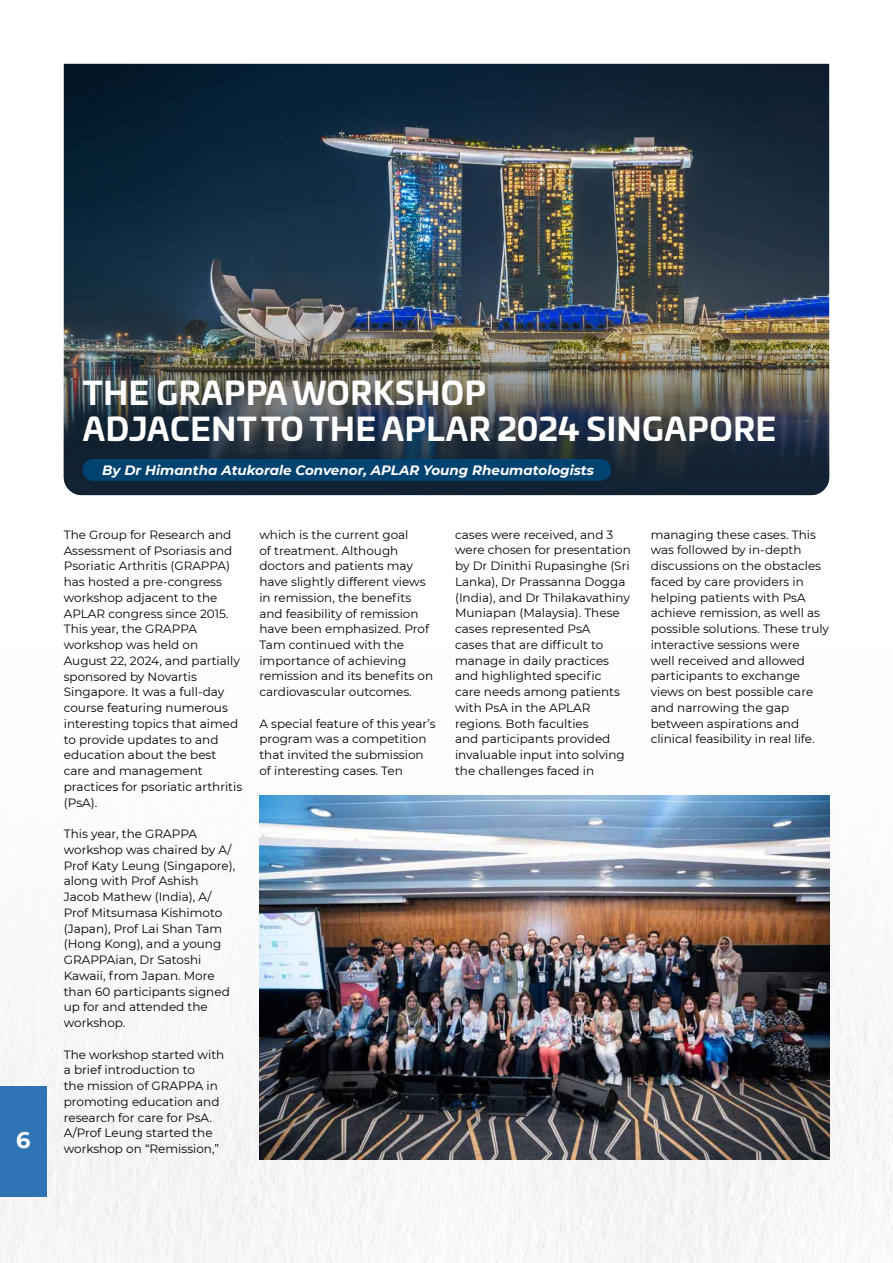
<style>
.page{position:relative;width:893px;height:1263px;background:#fff}
.page>*{position:absolute;margin:0;border:0;box-sizing:border-box;transform-origin:0 0}
.t1{font:700 31.5px/36px "Univia Pro";letter-spacing:.02em;color:#fff}
.t2{font:700 22.5px "Montserrat";color:#fff}
.t3{font:italic 700 13.5px "Montserrat";color:#fff}
.t4{font:12px/15.8px "Montserrat";color:#000}
</style>
<div class="page">
<img style="left:64px;top:64px;width:765px;height:228px">
<img style="left:64px;top:292px;width:765px;height:203px">
<img style="left:0;top:795px;width:893px;height:468px">
<div style="left:82px;top:459px;width:529px;height:22px;background:#004270;border-radius:11px"></div>
<img style="left:259px;top:795px;width:570px;height:365px">
<div style="left:0;top:1086px;width:47px;height:111px;background:#2e74b5"></div>
<h2 class="t2" style="left:16px;top:1124px;width:16px">6</h2>
<h1 class="t1" style="left:83px;top:373px;width:695px">THE GRAPPA WORKSHOP<br>ADJACENT TO THE APLAR 2024 SINGAPORE</h1>
<p class="t3" style="left:102px;top:460px;width:493px">By Dr Himantha Atukorale Convenor, APLAR Young Rheumatologists</p>
<p class="t4" style="left:64px;top:526px;width:180px">The Group for Research and<br>Assessment of Psoriasis and<br>Psoriatic Arthritis (GRAPPA) has hosted a pre-congress workshop adjacent to the<br>APLAR congress since 2015.<br>This year, the GRAPPA workshop was held on<br>August 22, 2024, and partially sponsored by Novartis<br>Singapore. It was a full-day course featuring numerous interesting topics that aimed to provide updates to and education about the best care and management practices for psoriatic arthritis (PsA).</p>
<p class="t4" style="left:64px;top:826px;width:173px">This year, the GRAPPA workshop was chaired by A/<br>Prof Katy Leung (Singapore), along with Prof Ashish<br>Jacob Mathew (India), A/<br>Prof Mitsumasa Kishimoto (Japan), Prof Lai Shan Tam (Hong Kong), and a young<br>GRAPPAian, Dr Satoshi<br>Kawaii, from Japan. More than 60 participants signed up for and attended the workshop.</p>
<p class="t4" style="left:64px;top:1046px;width:162px">The workshop started with a brief introduction to<br>the mission of GRAPPA in promoting education and research for care for PsA.<br>A/Prof Leung started the workshop on “Remission,”</p>
<p class="t4" style="left:259px;top:526px;width:175px">which is the current goal<br>of treatment. Although doctors and patients may have slightly different views in remission, the benefits and feasibility of remission have been emphasized. Prof<br>Tam continued with the importance of achieving remission and its benefits on cardiovascular outcomes.</p>
<p class="t4" style="left:259px;top:715px;width:178px">A special feature of this year’s program was a competition that invited the submission of interesting cases. Ten</p>
<p class="t4" style="left:455px;top:526px;width:177px">cases were received, and 3 were chosen for presentation by Dr Dinithi Rupasinghe (Sri<br>Lanka), Dr Prassanna Dogga (India), and Dr Thilakavathiny<br>Muniapan (Malaysia). These cases represented PsA<br>cases that are difficult to manage in daily practices and highlighted specific<br>care needs among patients with PsA in the APLAR regions. Both faculties<br>and participants provided invaluable input into solving the challenges faced in</p>
<p class="t4" style="left:651px;top:526px;width:180px">managing these cases. This was followed by in-depth discussions on the obstacles faced by care providers in helping patients with PsA achieve remission, as well as possible solutions. These truly interactive sessions were<br>well received and allowed participants to exchange views on best possible care and narrowing the gap between aspirations and clinical feasibility in real life.</p>
</div>
